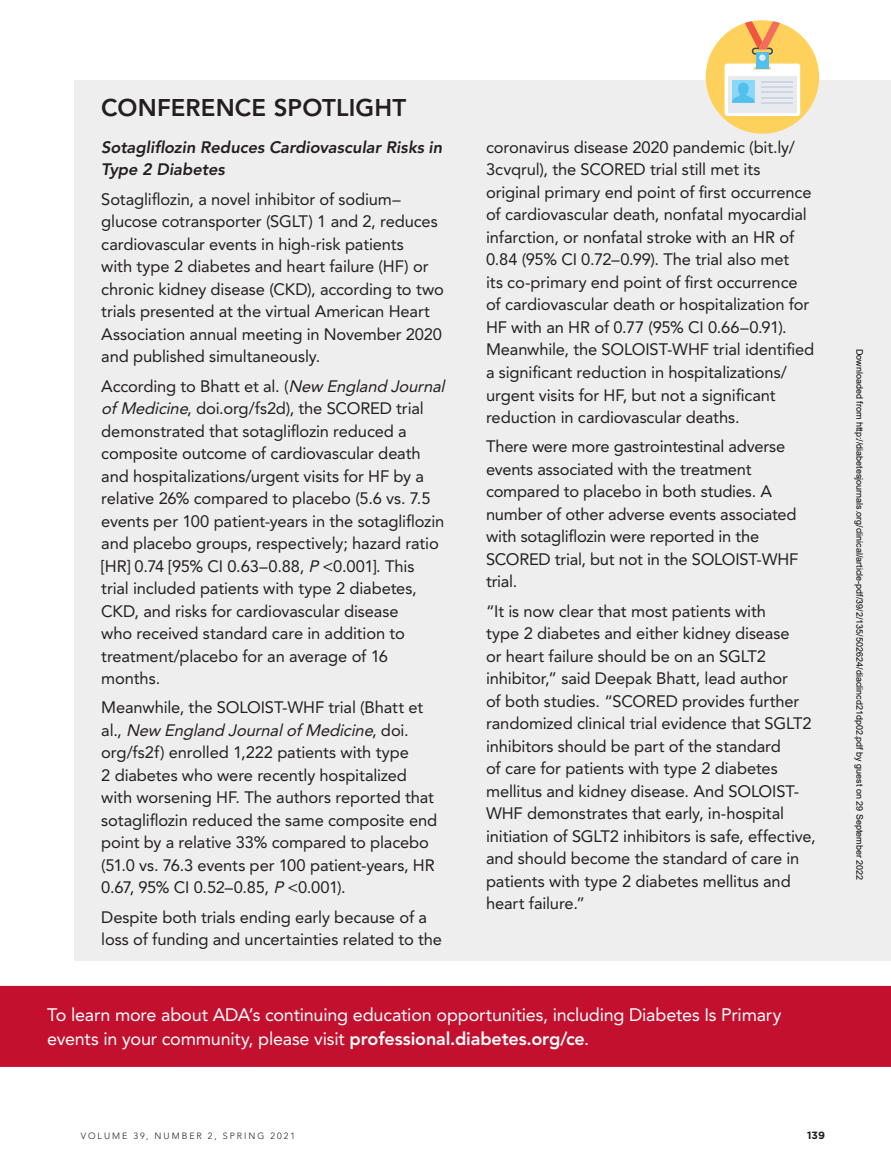
<style>
.page{position:relative;width:891px;height:1175px;background:#fff}
.page>*{position:absolute;margin:0;border:0;box-sizing:border-box;transform-origin:0 0}
.CS_-_MAIN_HEAD{font:800 24px "Avenir LT Std";letter-spacing:.005em;color:#231f20}
.t1{font:18px/24px "Avenir LT Std";letter-spacing:-.01em;color:#fff}
.CS_-_BODY{font:16.5px/22.5px "Avenir LT Std";letter-spacing:-.005em;color:#231f20}
.CD_-_H1{font:italic 800 16.5px/22.5px "Avenir LT Std";color:#231f20}
.t2{font:700 10.5px "Gotham";color:#231f20}
.t3{font:9px "Arial";color:#000}
.t4{font:300 9px "Avenir LT Std";letter-spacing:.22em;color:#231f20}
.s1{font-style:italic}
.s2{font-weight:800}
</style>
<div class="page">
<div style="left:74px;top:80px;width:817px;height:880px;background:#eeeeef"></div>
<div style="left:0;top:985px;width:891px;height:81px;background:#c3102f"></div>
<div style="left:706px;top:20px;width:113px;height:114px;background:#fdd15b;border-radius:50%"></div>
<div style="left:756px;top:52px;width:13px;height:16px;background:#51c0ed"></div>
<div style="left:759px;top:54px;width:7px;height:7px;background:#e7eaef;border-radius:50%"></div>
<svg style="left:745px;top:21px;width:35px;height:36px"></svg>
<svg style="left:725px;top:64px;width:75px;height:52px;background:#daebf3"></svg>
<hr style="left:762px;top:81px;width:31px;height:1px;background:#ced6e1">
<hr style="left:762px;top:86px;width:31px;height:2px;background:#ced6e1">
<hr style="left:762px;top:91px;width:31px;height:2px;background:#ced6e1">
<hr style="left:762px;top:97px;width:31px;height:1px;background:#ced6e1">
<hr style="left:762px;top:102px;width:31px;height:2px;background:#ced6e1">
<p class="CS_-_MAIN_HEAD" style="left:101px;top:94px;width:306px">CONFERENCE SPOTLIGHT</p>
<p class="CD_-_H1" style="left:101px;top:136px;width:343px">Sotagliflozin Reduces Cardiovascular Risks in<br>Type 2 Diabetes</p>
<p class="CS_-_BODY" style="left:101px;top:188px;width:344px">Sotagliflozin, a novel inhibitor of sodium– glucose cotransporter (SGLT) 1 and 2, reduces cardiovascular events in high-risk patients<br>with type 2 diabetes and heart failure (HF) or chronic kidney disease (CKD), according to two trials presented at the virtual American Heart Association annual meeting in November 2020 and published simultaneously.</p>
<p class="CS_-_BODY" style="left:101px;top:375px;width:349px">According to Bhatt et al. (<span class="s1">New England Journal of Medicine</span>, doi.org/fs2d), the SCORED trial demonstrated that sotagliflozin reduced a composite outcome of cardiovascular death and hospitalizations/urgent visits for HF by a relative 26% compared to placebo (5.6 vs. 7.5 events per 100 patient-years in the sotagliflozin and placebo groups, respectively; hazard ratio [HR] 0.74 [95% CI 0.63–0.88, <span class="s1">P</span> &lt;0.001]. This<br>trial included patients with type 2 diabetes, CKD, and risks for cardiovascular disease<br>who received standard care in addition to treatment/placebo for an average of 16 months.</p>
<p class="CS_-_BODY" style="left:101px;top:696px;width:337px">Meanwhile, the SOLOIST-WHF trial (Bhatt et<br>a l . , <span class="s1">New England Journalof Medicine</span>, d o i . org/fs2f) enrolled 1,222 patients with type<br>2 diabetes who were recently hospitalized with worsening HF. The authors reported that sotagliflozin reduced the same composite end point by a relative 33% compared to placebo (51.0 vs. 76.3 events per 100 patient-years, HR 0.67, 95% CI 0.52–0.85, <span class="s1">P</span> &lt;0.001).</p>
<p class="CS_-_BODY" style="left:101px;top:906px;width:342px">Despite both trials ending early because of a loss of funding and uncertainties related to the</p>
<p class="CS_-_BODY" style="left:486px;top:136px;width:330px">coronavirus disease 2020 pandemic (bit.ly/ 3cvqrul), the SCORED trial still met its original primary end point of first occurrence of cardiovascular death, nonfatal myocardial infarction, or nonfatal stroke with an HR of 0.84 (95% CI 0.72–0.99). The trial also met<br>its co-primary end point of first occurrence of cardiovascular death or hospitalization for HF with an HR of 0.77 (95% CI 0.66–0.91).<br>Meanwhile, the SOLOIST-WHF trial identified a significant reduction in hospitalizations/ urgent visits for HF, but not a significant reduction in cardiovascular deaths.</p>
<p class="CS_-_BODY" style="left:486px;top:435px;width:314px">There were more gastrointestinal adverse events associated with the treatment compared to placebo in both studies. A number of other adverse events associated with sotagliflozin were reported in the SCORED trial, but not in the SOLOIST-WHF trial.</p>
<p class="CS_-_BODY" style="left:486px;top:600px;width:331px">“It is now clear that most patients with<br>type 2 diabetes and either kidney disease<br>or heart failure should be on an SGLT2 inhibitor,” said Deepak Bhatt, lead author<br>of both studies. “SCORED provides further randomized clinical trial evidence that SGLT2 inhibitors should be part of the standard<br>of care for patients with type 2 diabetes mellitus and kidney disease. And SOLOIST-WHF demonstrates that early, in-hospital initiation of SGLT2 inhibitors is safe, effective, and should become the standard of care in patients with type 2 diabetes mellitus and heart failure.”</p>
<p class="t1" style="left:47px;top:1003px;width:736px">To learn more about ADA’s continuing education opportunities, including Diabetes Is Primary events in your community, please visit <span class="s2">professional.diabetes.org/ce</span>.</p>
<p class="t3" style="left:863px;top:349px;width:533px;rotate:90deg">Downloaded from http://diabetesjournals.org/clinical/article-pdf/39/2/135/502624/diaclincd21dp02.pdf by guest on 29 September 2022</p>
<p class="t4" style="left:81px;top:1130px;width:216px">VOLUME 39, NUMBER 2, SPRING 2021</p>
<p class="t2" style="left:807px;top:1128px;width:19px">139</p>
</div>
